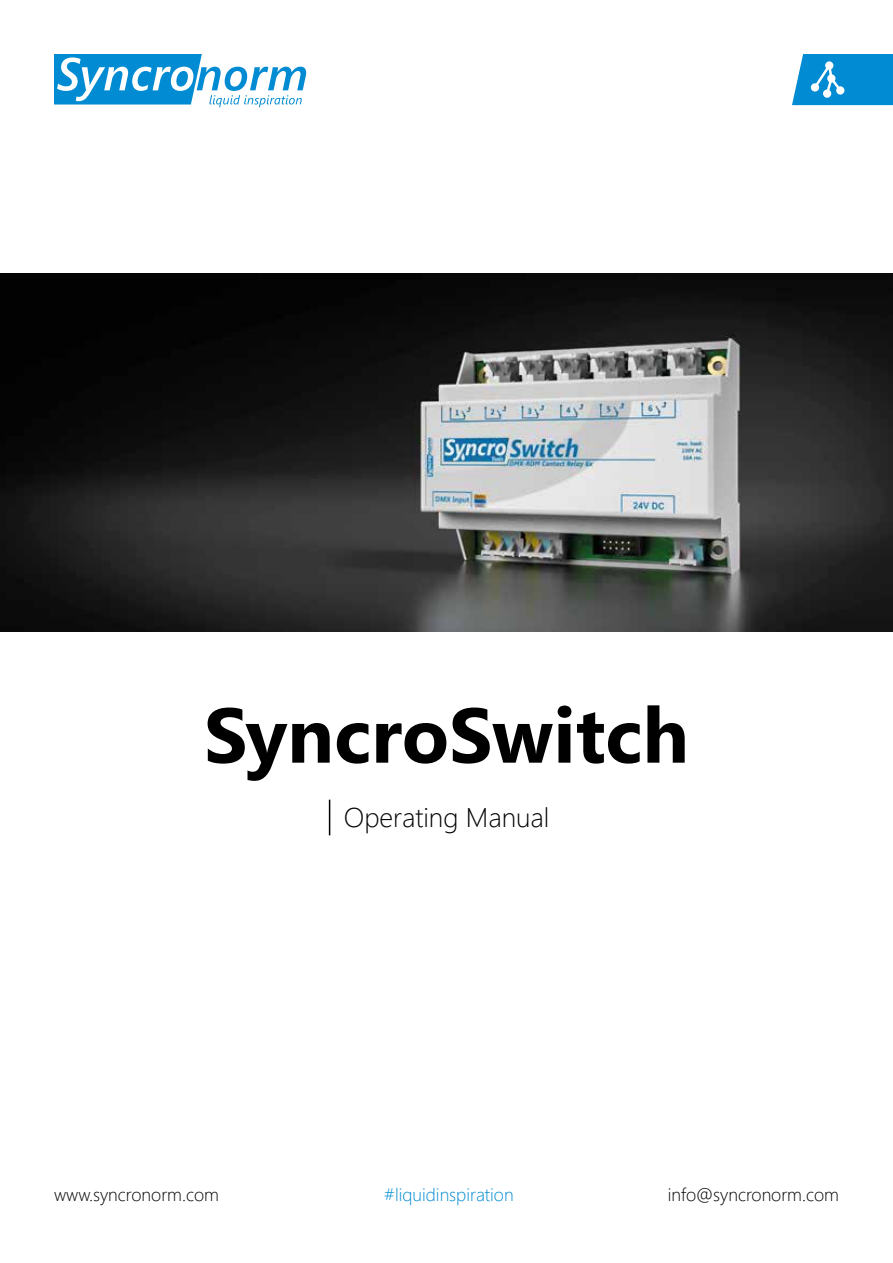
<style>
.page{position:relative;width:893px;height:1263px;background:#fff}
.page>*{position:absolute;margin:0;border:0;box-sizing:border-box;transform-origin:0 0}
.t1{font:700 77.4px "Segoe UI";color:#000}
.t2{font:300 27px "Segoe UI";color:#000}
.t3{font:300 18px "Segoe UI";color:#000}
.t4{font:300 18px "Segoe UI";color:#008bd2}
</style>
<div class="page">
<svg style="left:792px;top:54px;width:101px;height:51px;background:#1393d5"></svg>
<div style="left:827px;top:74px;width:8px;height:9px;background:#fff;border-radius:50%"></div>
<div style="left:823px;top:89px;width:8px;height:9px;background:#fff;border-radius:50%"></div>
<div style="left:825px;top:61px;width:8px;height:9px;background:#fff;border-radius:50%"></div>
<div style="left:836px;top:86px;width:8px;height:9px;background:#fff;border-radius:50%"></div>
<div style="left:811px;top:83px;width:8px;height:9px;background:#fff;border-radius:50%"></div>
<svg style="left:54px;top:54px;width:252px;height:53px"></svg>
<hr style="left:329px;top:800px;width:1px;height:35px;background:#000">
<img style="left:0;top:273px;width:893px;height:358px">
<h1 class="t1" style="left:204px;top:662px;width:486px">SyncroSwitch</h1>
<h2 class="t2" style="left:344px;top:791px;width:207px">Operating Manual</h2>
<p class="t3" style="left:54px;top:1177px;width:166px">www.syncronorm.com</p>
<p class="t4" style="left:384px;top:1177px;width:131px">#liquidinspiration</p>
<p class="t3" style="left:668px;top:1177px;width:173px">info@syncronorm.com</p>
</div>
